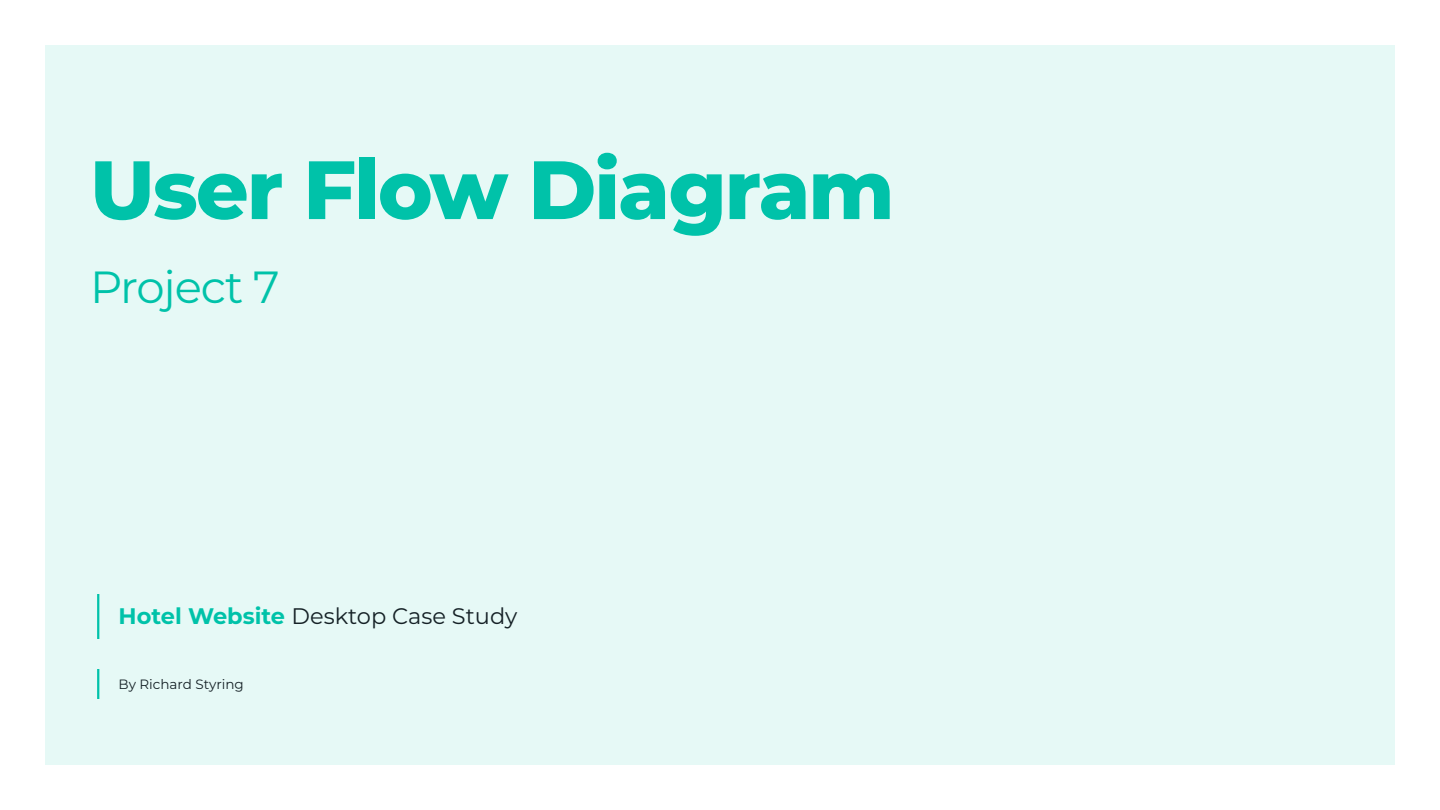
<style>
.page{position:relative;width:1440px;height:810px;background:#fff}
.page>*{position:absolute;margin:0;border:0;box-sizing:border-box;transform-origin:0 0}
.t1{font:800 82.5px "Montserrat";letter-spacing:-.025em;color:#00c2a9}
.t2{font:45px "Montserrat";letter-spacing:-.025em;color:#00c2a9}
.t3{font:22.5px "Montserrat";color:#152126}
.t4{font:13.5px "Montserrat";color:#152126}
.s1{font-weight:700;color:#00c2a9}
</style>
<div class="page">
<div style="left:45px;top:45px;width:1350px;height:720px;background:#e6f9f6"></div>
<hr style="left:97px;top:594px;width:2px;height:45px;background:#00c2a9">
<hr style="left:97px;top:669px;width:2px;height:30px;background:#00c2a9">
<h1 class="t1" style="left:90px;top:129px;width:806px">User Flow Diagram</h1>
<h2 class="t2" style="left:90px;top:256px;width:191px">Project 7</h2>
<p class="t3" style="left:118px;top:601px;width:400px"><span class="s1">Hotel Website</span> Desktop Case Study</p>
<p class="t4" style="left:118px;top:675px;width:127px">By Richard Styring</p>
</div>
